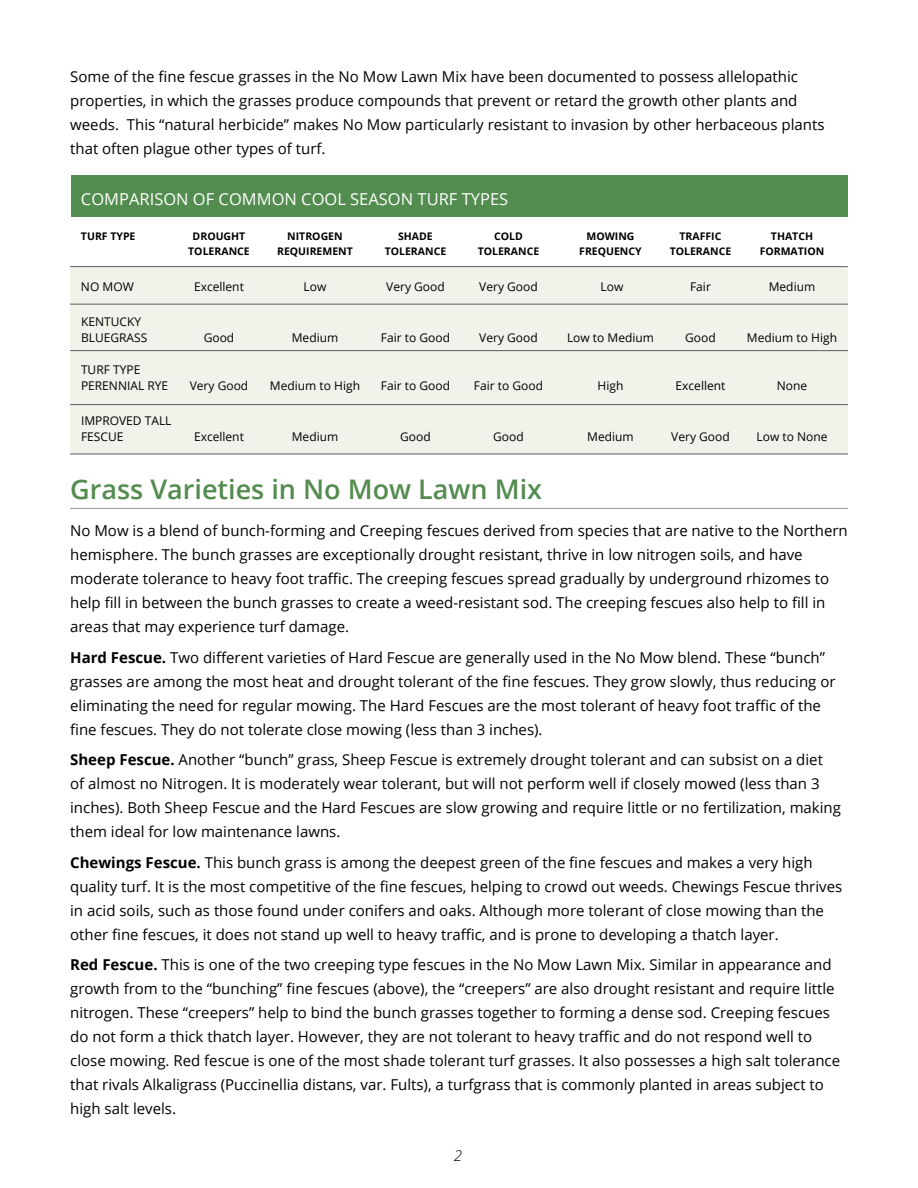
<style>
.page{position:relative;width:918px;height:1188px;background:#fff}
.page>*{position:absolute;margin:0;border:0;box-sizing:border-box;transform-origin:0 0}
.t1{font:600 27px "Open Sans";color:#538c4f}
.t2{font:16.5px "Open Sans";color:#fff}
.t3{font:15px/24px "Open Sans";color:#000}
.t4{font:italic 300 15px "Open Sans";color:#000}
.t5{font:12px/16.2px "Open Sans";color:#000}
.t6{font:700 10.5px "Open Sans";color:#000}
.s1{font-weight:700}
</style>
<div class="page">
<hr style="left:70px;top:508px;width:778px;height:1px;background:#939598">
<div style="left:70px;top:267px;width:778px;height:187px;background:#f2f1ea"></div>
<div style="left:71px;top:176px;width:777px;height:41px;background:#538c4f"></div>
<hr style="left:70px;top:304px;width:778px;height:1px;background:#5a5b5d">
<hr style="left:70px;top:266px;width:778px;height:1px;background:#5a5b5d">
<hr style="left:70px;top:350px;width:778px;height:1px;background:#5a5b5d">
<hr style="left:70px;top:404px;width:778px;height:1px;background:#5a5b5d">
<hr style="left:70px;top:454px;width:778px;height:1px;background:#5a5b5d">
<p class="t3" style="left:70px;top:64px;width:756px">Some of the fine fescue grasses in the No Mow Lawn Mix have been documented to possess allelopathic properties, in which the grasses produce compounds that prevent or retard the growth other plants and weeds. This “natural herbicide” makes No Mow particularly resistant to invasion by other herbaceous plants that often plague other types of turf.</p>
<p class="t2" style="left:81px;top:187px;width:429px">COMPARISON OF COMMON COOL SEASON TURF TYPES</p>
<p class="t6" style="left:81px;top:229px;width:56px">TURF TYPE</p>
<p class="t6" style="left:193px;top:229px;width:54px">DROUGHT</p>
<p class="t6" style="left:287px;top:229px;width:57px">NITROGEN</p>
<p class="t6" style="left:398px;top:229px;width:36px">SHADE</p>
<p class="t6" style="left:494px;top:229px;width:30px">COLD</p>
<p class="t6" style="left:586px;top:229px;width:50px">MOWING</p>
<p class="t6" style="left:680px;top:229px;width:43px">TRAFFIC</p>
<p class="t6" style="left:771px;top:229px;width:44px">THATCH</p>
<p class="t6" style="left:188px;top:244px;width:63px">TOLERANCE</p>
<p class="t6" style="left:277px;top:244px;width:77px">REQUIREMENT</p>
<p class="t6" style="left:385px;top:244px;width:63px">TOLERANCE</p>
<p class="t6" style="left:478px;top:244px;width:63px">TOLERANCE</p>
<p class="t6" style="left:579px;top:244px;width:64px">FREQUENCY</p>
<p class="t6" style="left:670px;top:244px;width:63px">TOLERANCE</p>
<p class="t6" style="left:760px;top:244px;width:66px">FORMATION</p>
<p class="t5" style="left:81px;top:278px;width:54px">NO MOW</p>
<p class="t5" style="left:194px;top:278px;width:51px">Excellent</p>
<p class="t5" style="left:304px;top:278px;width:24px">Low</p>
<p class="t5" style="left:386px;top:278px;width:60px">Very Good</p>
<p class="t5" style="left:479px;top:278px;width:60px">Very Good</p>
<p class="t5" style="left:601px;top:278px;width:24px">Low</p>
<p class="t5" style="left:690px;top:278px;width:22px">Fair</p>
<p class="t5" style="left:769px;top:278px;width:48px">Medium</p>
<p class="t5" style="left:81px;top:313px;width:68px">KENTUCKY<br>BLUEGRASS</p>
<p class="t5" style="left:204px;top:329px;width:32px">Good</p>
<p class="t5" style="left:292px;top:329px;width:48px">Medium</p>
<p class="t5" style="left:381px;top:329px;width:71px">Fair to Good</p>
<p class="t5" style="left:479px;top:329px;width:60px">Very Good</p>
<p class="t5" style="left:567px;top:329px;width:89px">Low to Medium</p>
<p class="t5" style="left:685px;top:329px;width:32px">Good</p>
<p class="t5" style="left:747px;top:329px;width:92px">Medium to High</p>
<p class="t5" style="left:81px;top:361px;width:89px">TURF TYPE<br>PERENNIAL RYE</p>
<p class="t5" style="left:81px;top:412px;width:92px">IMPROVED TALL<br>FESCUE</p>
<p class="t5" style="left:190px;top:377px;width:60px">Very Good</p>
<p class="t5" style="left:270px;top:377px;width:92px">Medium to High</p>
<p class="t5" style="left:381px;top:377px;width:71px">Fair to Good</p>
<p class="t5" style="left:474px;top:377px;width:71px">Fair to Good</p>
<p class="t5" style="left:598px;top:377px;width:27px">High</p>
<p class="t5" style="left:676px;top:377px;width:51px">Excellent</p>
<p class="t5" style="left:777px;top:377px;width:32px">None</p>
<p class="t5" style="left:194px;top:428px;width:51px">Excellent</p>
<p class="t5" style="left:292px;top:428px;width:48px">Medium</p>
<p class="t5" style="left:400px;top:428px;width:32px">Good</p>
<p class="t5" style="left:493px;top:428px;width:32px">Good</p>
<p class="t5" style="left:587px;top:428px;width:48px">Medium</p>
<p class="t5" style="left:671px;top:428px;width:60px">Very Good</p>
<p class="t5" style="left:757px;top:428px;width:72px">Low to None</p>
<h1 class="t1" style="left:70px;top:471px;width:473px">Grass Varieties in No Mow Lawn Mix</h1>
<p class="t3" style="left:70px;top:519px;width:779px">No Mow is a blend of bunch-forming and Creeping fescues derived from species that are native to the Northern hemisphere. The bunch grasses are exceptionally drought resistant, thrive in low nitrogen soils, and have moderate tolerance to heavy foot traffic. The creeping fescues spread gradually by underground rhizomes to help fill in between the bunch grasses to create a weed-resistant sod. The creeping fescues also help to fill in areas that may experience turf damage.</p>
<p class="t3" style="left:70px;top:645px;width:767px"><span class="s1">Hard Fescue.</span> Two different varieties of Hard Fescue are generally used in the No Mow blend. These “bunch” grasses are among the most heat and drought tolerant of the fine fescues. They grow slowly, thus reducing or eliminating the need for regular mowing. The Hard Fescues are the most tolerant of heavy foot traffic of the fine fescues. They do not tolerate close mowing (less than 3 inches).</p>
<p class="t3" style="left:70px;top:747px;width:772px"><span class="s1">Sheep Fescue.</span> Another “bunch” grass, Sheep Fescue is extremely drought tolerant and can subsist on a diet<br>of almost no Nitrogen. It is moderately wear tolerant, but will not perform well if closely mowed (less than 3 inches). Both Sheep Fescue and the Hard Fescues are slow growing and require little or no fertilization, making them ideal for low maintenance lawns.</p>
<p class="t3" style="left:70px;top:850px;width:774px"><span class="s1">Chewings Fescue.</span> This bunch grass is among the deepest green of the fine fescues and makes a very high quality turf. It is the most competitive of the fine fescues, helping to crowd out weeds. Chewings Fescue thrives in acid soils, such as those found under conifers and oaks. Although more tolerant of close mowing than the other fine fescues, it does not stand up well to heavy traffic, and is prone to developing a thatch layer.</p>
<p class="t3" style="left:70px;top:952px;width:771px"><span class="s1">Red Fescue.</span> This is one of the two creeping type fescues in the No Mow Lawn Mix. Similar in appearance and growth from to the “bunching” fine fescues (above), the “creepers” are also drought resistant and require little nitrogen. These “creepers” help to bind the bunch grasses together to forming a dense sod. Creeping fescues do not form a thick thatch layer. However, they are not tolerant to heavy traffic and do not respond well to close mowing. Red fescue is one of the most shade tolerant turf grasses. It also possesses a high salt tolerance that rivals Alkaligrass (Puccinellia distans, var. Fults), a turfgrass that is commonly planted in areas subject to high salt levels.</p>
<p class="t4" style="left:454px;top:1145px;width:10px">2</p>
</div>
